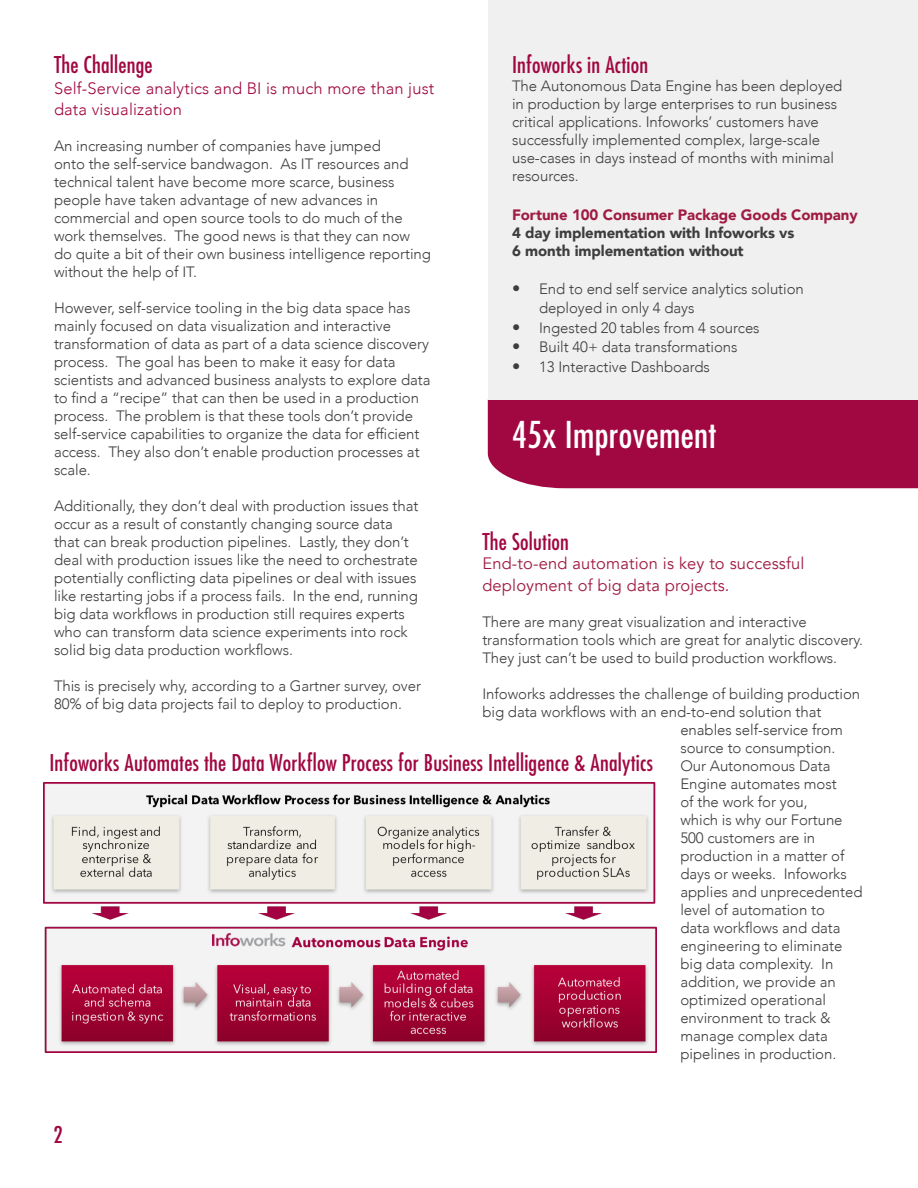
<style>
.page{position:relative;width:918px;height:1188px;background:#fff}
.page>*{position:absolute;margin:0;border:0;box-sizing:border-box;transform-origin:0 0}
.body{font:condensed 36px "Futura Std";letter-spacing:.01em;color:#fff}
.body-2{font:condensed 22.5px "Futura Std";letter-spacing:.01em;color:#a10740}
.body-3{font:16.5px/21.6px "Avenir";letter-spacing:.01em;color:#9f1b43}
.body-4{font:300 16.5px/21px "Avenir";letter-spacing:.01em;color:#a10740}
.body-5{font:300 15px/18px "Avenir";letter-spacing:-.005em;color:#3d3d3d}
.body-6{font:900 15px "Avenir";letter-spacing:-.005em;color:#3d3d3d}
.body-7{font:900 15px "Avenir";letter-spacing:-.005em;color:#9f1b43}
.s1{font-size:16.5px}
</style>
<div class="page">
<img style="left:43px;top:783px;width:614px;height:269px">
<div style="left:488px;top:400px;width:430px;height:88px;background:#a10740"></div>
<div style="left:488px;top:0;width:430px;height:400px;background:#f0f0f0"></div>
<p class="body-2" style="left:512px;top:51px;width:138px">Infoworks in Action</p>
<p class="body-5" style="left:512px;top:76px;width:332px">The Autonomous Data Engine has been deployed in production by large enterprises to run business critical applications. Infoworks’ customers have successfully implemented complex, large-scale use-cases in days instead of months with minimal resources.</p>
<p class="body-7" style="left:512px;top:202px;width:347px">Fortune 100 Consumer Package Goods Company</p>
<p class="body-6" style="left:512px;top:220px;width:284px">4 day implementation with Infoworks vs</p>
<p class="body-6" style="left:512px;top:238px;width:233px">6 month implementation without</p>
<p class="body-5" style="left:539px;top:279px;width:266px;line-height:19.5px;text-indent:-27px"><span class="s1">•</span> End to end self service analytics solution deployed in only 4 days</p>
<p class="body-5" style="left:512px;top:319px;width:249px"><span class="s1">•</span> Ingested 20 tables from 4 sources</p>
<p class="body-5" style="left:512px;top:338px;width:227px"><span class="s1">•</span> Built 40+ data transformations</p>
<p class="body-5" style="left:512px;top:358px;width:199px"><span class="s1">•</span> 13 Interactive Dashboards</p>
<p class="body-2" style="left:54px;top:51px;width:100px">The Challenge</p>
<p class="body-4" style="left:54px;top:77px;width:382px">Self-Service analytics and BI is much more than just data visualization</p>
<p class="body-5" style="left:54px;top:136px;width:378px">An increasing number of companies have jumped<br>onto the self-service bandwagon. As IT resources and technical talent have become more scarce, business people have taken advantage of new advances in commercial and open source tools to do much of the work themselves. The good news is that they can now do quite a bit of their own business intelligence reporting without the help of IT.</p>
<p class="body-5" style="left:54px;top:298px;width:378px">However, self-service tooling in the big data space has mainly focused on data visualization and interactive transformation of data as part of a data science discovery process. The goal has been to make it easy for data scientists and advanced business analysts to explore data to find a “recipe” that can then be used in a production process. The problem is that these tools don’t provide self-service capabilities to organize the data for efficient access. They also don’t enable production processes at scale.</p>
<p class="body-5" style="left:54px;top:496px;width:366px">Additionally, they don’t deal with production issues that occur as a result of constantly changing source data that can break production pipelines. Lastly, they don’t deal with production issues like the need to orchestrate potentially conflicting data pipelines or deal with issues like restarting jobs if a process fails. In the end, running big data workflows in production still requires experts who can transform data science experiments into rock solid big data production workflows.</p>
<p class="body-5" style="left:54px;top:676px;width:369px">This is precisely why, according to a Gartner survey, over<br>80% of big data projects fail to deploy to production.</p>
<p class="body" style="left:512px;top:413px;width:206px">45x Improvement</p>
<p class="body-2" style="left:482px;top:528px;width:88px">The Solution</p>
<p class="body-3" style="left:482px;top:553px;width:324px">End-to-end automation is key to successful deployment of big data projects.</p>
<p class="body-5" style="left:482px;top:613px;width:382px">There are many great visualization and interactive transformation tools which are great for analytic discovery.<br>They just can’t be used to build production workflows.</p>
<p class="body-5" style="left:482px;top:685px;width:379px">Infoworks addresses the challenge of building production</p>
<p class="body-5" style="left:482px;top:703px;width:341px">big data workflows with an end-to-end solution that</p>
<p class="body-5" style="left:680px;top:721px;width:164px">enables self-service from</p>
<p class="body-5" style="left:680px;top:739px;width:156px">source to consumption.</p>
<p class="body-5" style="left:680px;top:757px;width:152px">Our Autonomous Data</p>
<p class="body-5" style="left:680px;top:775px;width:158px">Engine automates most</p>
<p class="body-5" style="left:680px;top:793px;width:129px">of the work for you,</p>
<p class="body-5" style="left:680px;top:811px;width:164px">which is why our Fortune</p>
<p class="body-5" style="left:680px;top:829px;width:136px">500 customers are in</p>
<p class="body-5" style="left:680px;top:847px;width:166px">production in a matter of</p>
<p class="body-5" style="left:680px;top:865px;width:168px">days or weeks. Infoworks</p>
<p class="body-5" style="left:680px;top:883px;width:184px">applies and unprecedented</p>
<p class="body-5" style="left:680px;top:901px;width:146px">level of automation to</p>
<p class="body-5" style="left:680px;top:919px;width:162px">data workflows and data</p>
<p class="body-5" style="left:680px;top:937px;width:163px">engineering to eliminate</p>
<p class="body-5" style="left:680px;top:955px;width:155px">big data complexity. In</p>
<p class="body-5" style="left:680px;top:973px;width:157px">addition, we provide an</p>
<p class="body-5" style="left:680px;top:991px;width:147px">optimized operational</p>
<p class="body-5" style="left:680px;top:1009px;width:152px">environment to track &amp;</p>
<p class="body-5" style="left:680px;top:1027px;width:149px">manage complex data</p>
<p class="body-5" style="left:680px;top:1045px;width:157px">pipelines in production.</p>
<p class="body-2" style="left:49px;top:749px;width:605px">Infoworks Automates the Data Workflow Process for Business Intelligence &amp; Analytics</p>
<p class="body-2" style="left:54px;top:1121px;width:11px">2</p>
</div>
